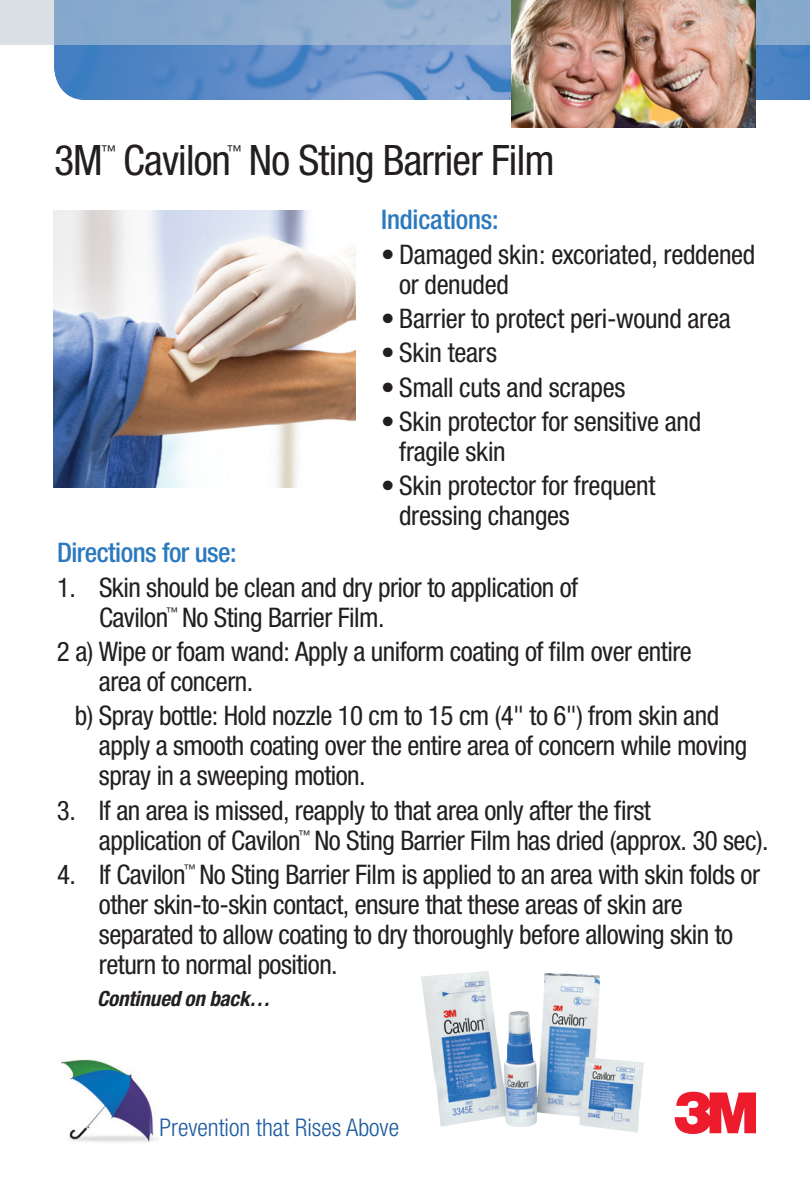
<style>
.page{position:relative;width:810px;height:1188px;background:#fff}
.page>*{position:absolute;margin:0;border:0;box-sizing:border-box;transform-origin:0 0}
.t1{font:condensed 42px "Helvetica Neue LT Std";letter-spacing:-.02em;color:#231f20}
.t2{font:condensed 27px/30px "Helvetica Neue";letter-spacing:-.02em;color:#231f20}
.t3{font:500 condensed 27px "Helvetica Neue LT Std";letter-spacing:-.02em;color:#2b79be}
.t4{font:300 condensed 24.3px "Helvetica Neue";color:#1c5b9f}
.t5{font:italic 700 condensed 21px "Helvetica Neue LT Std";letter-spacing:-.005em;color:#231f20}
.t6{font:condensed 15px "Helvetica Neue LT Std";color:#231f20}
.t7{font:condensed 12px "Helvetica Neue";color:#231f20}
</style>
<div class="page">
<img style="left:54px;top:210px;width:301px;height:278px">
<img style="left:61px;top:1059px;width:96px;height:85px">
<svg style="left:674px;top:1092px;width:82px;height:42px"></svg>
<img style="left:54px;top:45px;width:756px;height:55px">
<svg style="left:0;top:0;width:810px;height:45px;background:#97b2d1"></svg>
<img style="left:512px;top:0;width:244px;height:127px">
<img style="left:421px;top:971px;width:223px;height:162px">
<h1 class="t1" style="left:54px;top:136px;width:50px">3M</h1>
<p class="t6" style="left:101px;top:142px;width:16px">™</p>
<h1 class="t1" style="left:123px;top:136px;width:433px">Cavilon No Sting Barrier Film</h1>
<p class="t6" style="left:227px;top:142px;width:16px">™</p>
<p class="t3" style="left:381px;top:204px;width:119px">Indications:</p>
<p class="t2" style="left:399px;top:239px;width:358px;text-indent:-18px">• Damaged skin: excoriated, reddened or denuded</p>
<p class="t2" style="left:381px;top:303px;width:351px">• Barrier to protect peri-wound area</p>
<p class="t2" style="left:381px;top:338px;width:117px">• Skin tears</p>
<p class="t2" style="left:381px;top:372px;width:246px">• Small cuts and scrapes</p>
<p class="t2" style="left:399px;top:406px;width:304px;text-indent:-18px">• Skin protector for sensitive and fragile skin</p>
<p class="t2" style="left:399px;top:470px;width:258px;text-indent:-18px">• Skin protector for frequent dressing changes</p>
<p class="t3" style="left:57px;top:537px;width:181px">Directions for use:</p>
<p class="t2" style="left:99px;top:572px;width:481px;text-indent:-42px">1. Skin should be clean and dry prior to application of<br>Cavilon</p>
<p class="t2" style="left:57px;top:600px;width:636px;line-height:34.2px;text-indent:125px">No Sting Barrier Film.<br>2 a) Wipe or foam wand: Apply a uniform coating of film over entire</p>
<p class="t2" style="left:75px;top:664px;width:646px;line-height:34.2px;text-indent:24px">area of concern.<br>b) Spray bottle: Hold nozzle 10 cm to 15 cm (4" to 6") from skin and</p>
<p class="t2" style="left:99px;top:731px;width:650px">apply a smooth coating over the entire area of concern while moving spray in a sweeping motion.</p>
<p class="t2" style="left:99px;top:795px;width:553px;text-indent:-42px">3. If an area is missed, reapply to that area only after the first application of Cavilon</p>
<p class="t7" style="left:166px;top:605px;width:13px">™</p>
<p class="t7" style="left:298px;top:828px;width:13px">™</p>
<p class="t2" style="left:314px;top:825px;width:456px">No Sting Barrier Film has dried (approx. 30 sec).</p>
<p class="t2" style="left:57px;top:859px;width:130px">4. If Cavilon</p>
<p class="t7" style="left:184px;top:862px;width:13px">™</p>
<p class="t2" style="left:99px;top:859px;width:663px;text-indent:100px">No Sting Barrier Film is applied to an area with skin folds or other skin-to-skin contact, ensure that these areas of skin are separated to allow coating to dry thoroughly before allowing skin to return to normal position.</p>
<p class="t5" style="left:97px;top:986px;width:175px">Continued on back…</p>
<p class="t4" style="left:160px;top:1113px;width:241px">Prevention that Rises Above</p>
</div>
